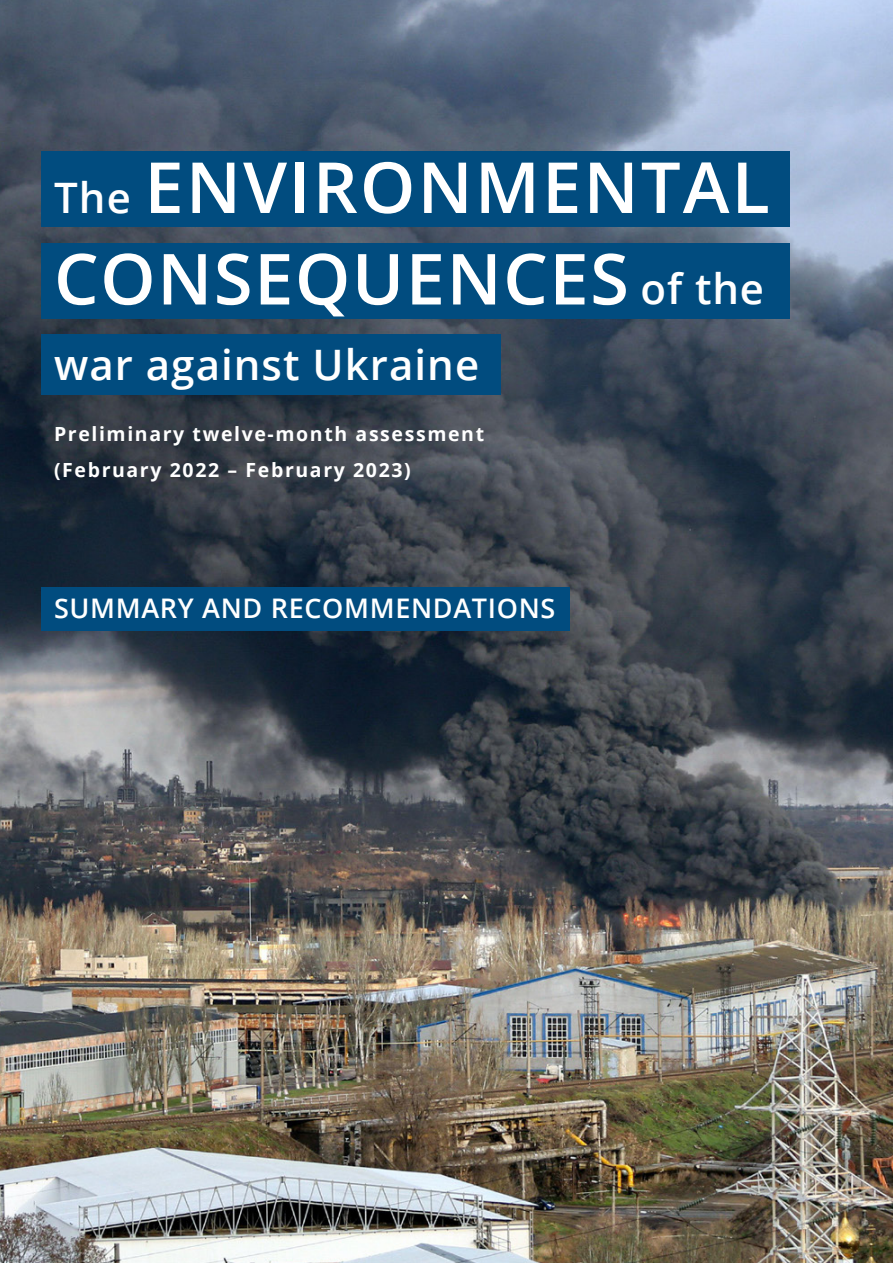
<style>
.page{position:relative;width:893px;height:1263px;background:#fff}
.page>*{position:absolute;margin:0;border:0;box-sizing:border-box;transform-origin:0 0}
.t1{font:600 70.5px "Open Sans";letter-spacing:.03em;color:#fff}
.t2{font:600 42px "Open Sans";letter-spacing:.025em;color:#fff}
.t3{font:600 27px "Open Sans";letter-spacing:.025em;color:#fff}
.t4{font:700 19.5px "Open Sans";letter-spacing:.085em;color:#fff}
.s1{font-size:42px}
</style>
<div class="page">
<img style="left:0;top:0;width:893px;height:1263px">
<div style="left:41px;top:587px;width:529px;height:43px;background:#014c7f"></div>
<div style="left:41px;top:335px;width:459px;height:60px;background:#014c7f"></div>
<div style="left:41px;top:151px;width:748px;height:75px;background:#014c7f"></div>
<div style="left:41px;top:243px;width:748px;height:75px;background:#014c7f"></div>
<p class="t1" style="left:54px;top:139px;width:717px"><span class="s1">The</span> ENVIRONMENTAL</p>
<p class="t1" style="left:54px;top:231px;width:712px">CONSEQUENCES <span class="s1">of the</span></p>
<p class="t2" style="left:54px;top:335px;width:427px">war against Ukraine</p>
<p class="t4" style="left:54px;top:420px;width:432px">Preliminary twelve-month assessment</p>
<p class="t4" style="left:54px;top:456px;width:358px">(February 2022 – February 2023)</p>
<p class="t3" style="left:54px;top:590px;width:503px">SUMMARY AND RECOMMENDATIONS</p>
</div>
